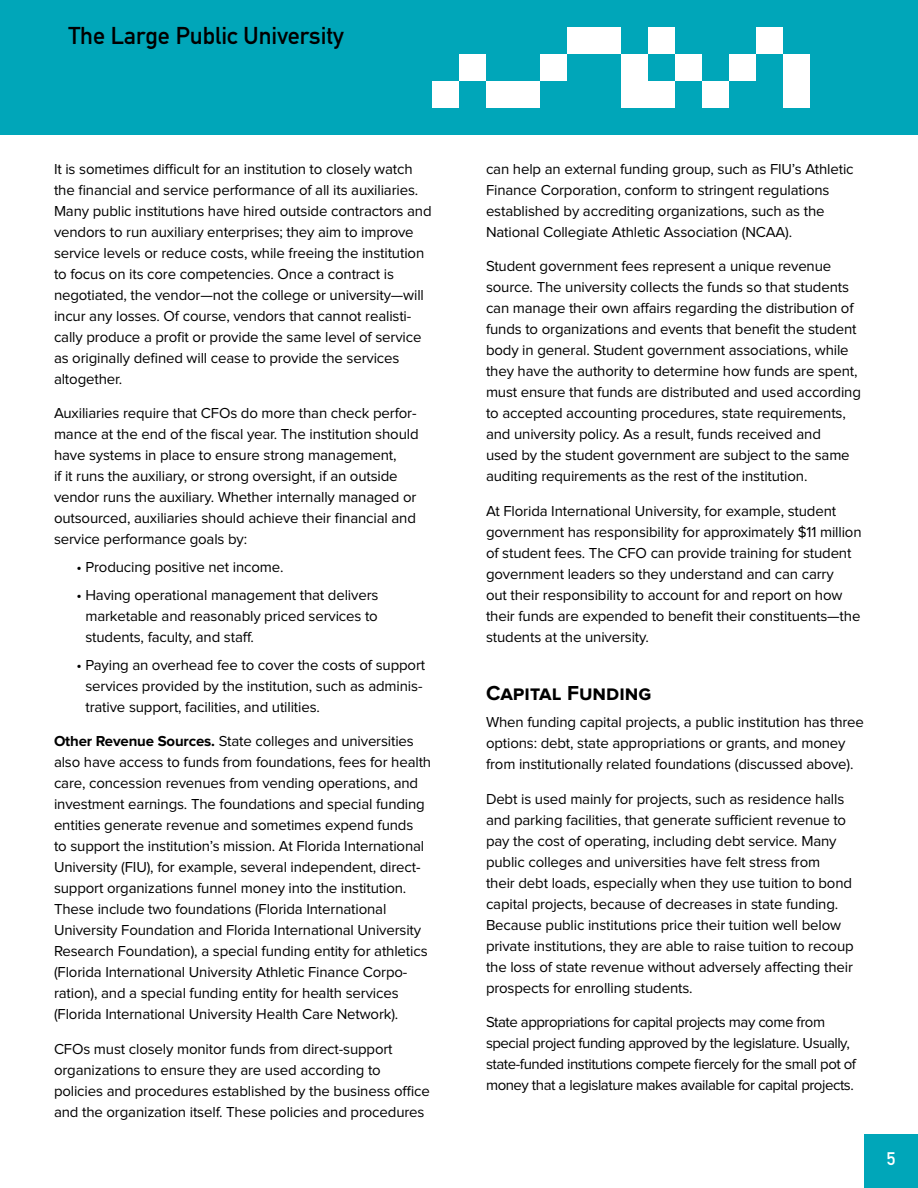
<style>
.page{position:relative;width:918px;height:1188px;background:#fff}
.page>*{position:absolute;margin:0;border:0;box-sizing:border-box;transform-origin:0 0}
.t1{font:24px "DIN Mittelschrift Std";color:#000}
.t2{font:700 21px "Proxima Nova S";color:#000}
.t3{font:18px "DIN Mittelschrift Std";color:#fff}
.t4{font:15px/21px "Proxima Nova";letter-spacing:-.01em;color:#000}
.t5{font:15px/21px "Proxima Nova";letter-spacing:-.03em;color:#000}
.s1{font-weight:700}
</style>
<div class="page">
<div style="left:864px;top:1134px;width:54px;height:54px;background:#00a6b9"></div>
<div style="left:0;top:0;width:918px;height:135px;background:#00a6b9"></div>
<div style="left:459px;top:54px;width:27px;height:27px;background:#fff"></div>
<div style="left:432px;top:81px;width:27px;height:27px;background:#fff"></div>
<div style="left:513px;top:81px;width:27px;height:27px;background:#fff"></div>
<div style="left:486px;top:81px;width:27px;height:27px;background:#fff"></div>
<div style="left:621px;top:81px;width:27px;height:27px;background:#fff"></div>
<div style="left:540px;top:54px;width:27px;height:27px;background:#fff"></div>
<div style="left:567px;top:27px;width:27px;height:27px;background:#fff"></div>
<div style="left:594px;top:27px;width:27px;height:27px;background:#fff"></div>
<div style="left:621px;top:54px;width:27px;height:27px;background:#fff"></div>
<div style="left:648px;top:27px;width:27px;height:27px;background:#fff"></div>
<div style="left:675px;top:54px;width:27px;height:27px;background:#fff"></div>
<div style="left:702px;top:81px;width:27px;height:27px;background:#fff"></div>
<div style="left:648px;top:81px;width:27px;height:27px;background:#fff"></div>
<div style="left:729px;top:54px;width:27px;height:27px;background:#fff"></div>
<div style="left:783px;top:81px;width:27px;height:27px;background:#fff"></div>
<div style="left:756px;top:27px;width:27px;height:27px;background:#fff"></div>
<div style="left:783px;top:54px;width:27px;height:27px;background:#fff"></div>
<h1 class="t1" style="left:69px;top:22px;width:277px">The Large Public University</h1>
<p class="t4" style="left:54px;top:159px;width:379px">It is sometimes difficult for an institution to closely watch the financial and service performance of all its auxiliaries.<br>Many public institutions have hired outside contractors and vendors to run auxiliary enterprises; they aim to improve service levels or reduce costs, while freeing the institution to focus on its core competencies. Once a contract is negotiated, the vendor—not the college or university—will incur any losses. Of course, vendors that cannot realisti&shy;cally produce a profit or provide the same level of service as originally defined will cease to provide the services altogether.</p>
<p class="t4" style="left:54px;top:403px;width:366px">Auxiliaries require that CFOs do more than check perfor&shy;mance at the end of the fiscal year. The institution should have systems in place to ensure strong management,<br>if it runs the auxiliary, or strong oversight, if an outside vendor runs the auxiliary. Whether internally managed or outsourced, auxiliaries should achieve their financial and service performance goals by:</p>
<p class="t4" style="left:76px;top:557px;width:209px">• Producing positive net income.</p>
<p class="t4" style="left:85px;top:585px;width:295px;text-align:justify;text-indent:-9px">• Having operational management that delivers marketable and reasonably priced services to students, faculty, and staff.</p>
<p class="t4" style="left:85px;top:654px;width:341px;text-indent:-9px">• Paying an overhead fee to cover the costs of support services provided by the institution, such as adminis&shy;trative support, facilities, and utilities.</p>
<p class="t4" style="left:54px;top:731px;width:379px"><span class="s1">Other Revenue Sources.</span> State colleges and universities also have access to funds from foundations, fees for health care, concession revenues from vending operations, and investment earnings. The foundations and special funding entities generate revenue and sometimes expend funds<br>to support the institution’s mission. At Florida International University (FIU), for example, several independent, direct&shy;support organizations funnel money into the institution.<br>These include two foundations (Florida International University Foundation and Florida International University Research Foundation), a special funding entity for athletics (Florida International University Athletic Finance Corpo&shy;ration), and a special funding entity for health services (Florida International University Health Care Network).</p>
<p class="t4" style="left:54px;top:1038px;width:377px">CFOs must closely monitor funds from direct-support organizations to ensure they are used according to policies and procedures established by the business office and the organization itself. These policies and procedures</p>
<p class="t4" style="left:486px;top:159px;width:369px">can help an external funding group, such as FIU’s Athletic Finance Corporation, conform to stringent regulations established by accrediting organizations, such as the National Collegiate Athletic Association (NCAA).</p>
<p class="t4" style="left:486px;top:256px;width:376px">Student government fees represent a unique revenue source. The university collects the funds so that students can manage their own affairs regarding the distribution of funds to organizations and events that benefit the student body in general. Student government associations, while they have the authority to determine how funds are spent, must ensure that funds are distributed and used according to accepted accounting procedures, state requirements, and university policy. As a result, funds received and<br>used by the student government are subject to the same auditing requirements as the rest of the institution.</p>
<p class="t4" style="left:486px;top:501px;width:377px">At Florida International University, for example, student government has responsibility for approximately $11 million of student fees. The CFO can provide training for student government leaders so they understand and can carry<br>out their responsibility to account for and report on how their funds are expended to benefit their constituents—the students at the university.</p>
<h2 class="t2" style="left:486px;top:681px;width:167px">Capital Funding</h2>
<p class="t4" style="left:486px;top:712px;width:380px">When funding capital projects, a public institution has three options: debt, state appropriations or grants, and money from institutionally related foundations (discussed above).</p>
<p class="t4" style="left:486px;top:789px;width:369px">Debt is used mainly for projects, such as residence halls and parking facilities, that generate sufficient revenue to pay the cost of operating, including debt service. Many public colleges and universities have felt stress from<br>their debt loads, especially when they use tuition to bond capital projects, because of decreases in state funding.<br>Because public institutions price their tuition well below private institutions, they are able to raise tuition to recoup the loss of state revenue without adversely affecting their prospects for enrolling students.</p>
<p class="t5" style="left:486px;top:1012px;width:372px">State appropriations for capital projects may come from special project funding approved by the legislature. Usually, state-funded institutions compete fiercely for the small pot of money that a legislature makes available for capital projects.</p>
<p class="t3" style="left:887px;top:1148px;width:10px">5</p>
</div>
